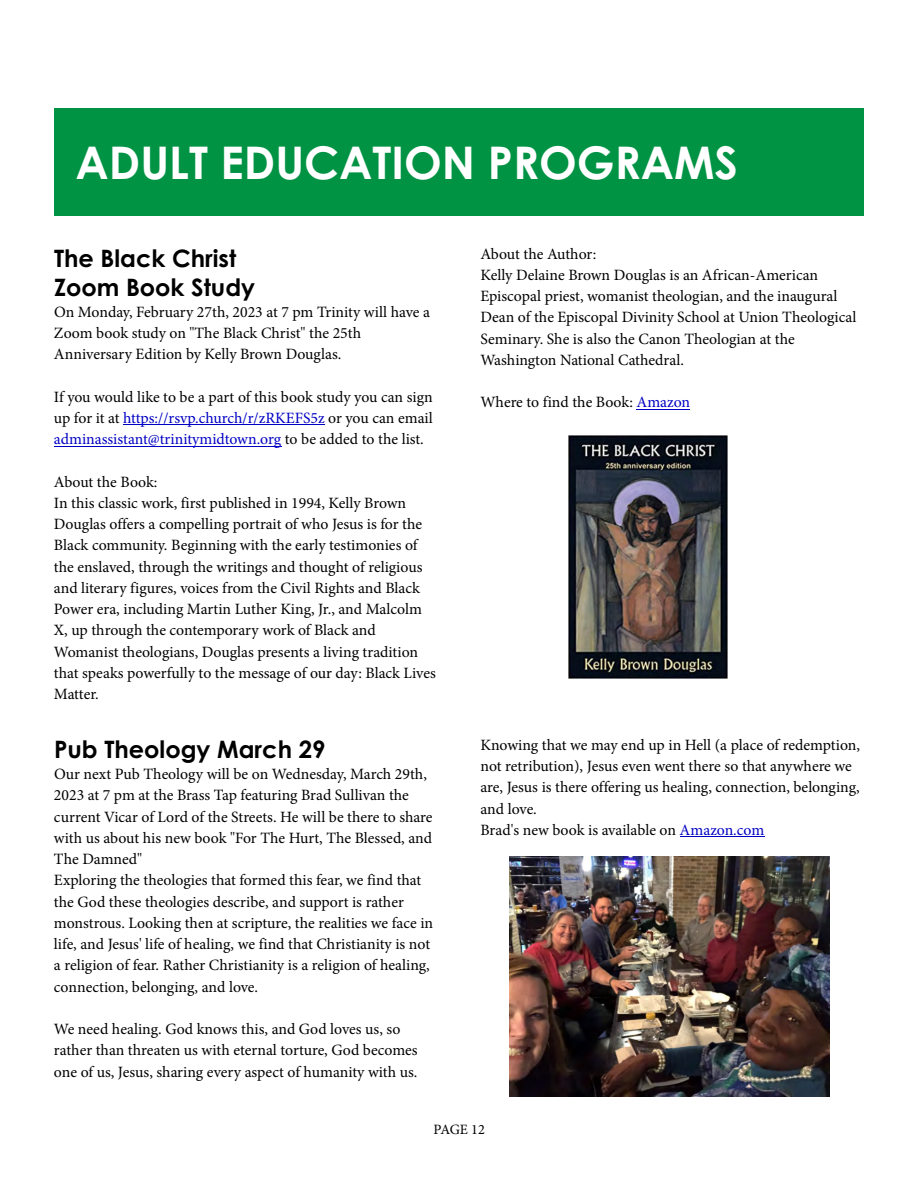
<style>
.page{position:relative;width:918px;height:1188px;background:#fff}
.page>*{position:absolute;margin:0;border:0;box-sizing:border-box;transform-origin:0 0}
.t1{font:700 45px "Century Gothic";color:#fff}
.t2{font:700 24px/29.1px "Century Gothic";color:#000}
.t3{font:15.75px/21.3px "Minion Pro";color:#000}
.t4{font:14.25px "Minion Pro";letter-spacing:-.015em;color:#000}
.s1{color:#0000c4}
</style>
<div class="page">
<hr style="left:123px;top:424px;width:202px;height:1px;background:#0000c4">
<hr style="left:54px;top:446px;width:227px;height:1px;background:#0000c4">
<hr style="left:637px;top:409px;width:53px;height:1px;background:#0000c4">
<hr style="left:680px;top:836px;width:84px;height:1px;background:#0000c4">
<div style="left:54px;top:108px;width:810px;height:108px;background:#009344"></div>
<img style="left:569px;top:436px;width:158px;height:243px">
<img style="left:510px;top:856px;width:319px;height:240px">
<h1 class="t1" style="left:76px;top:146px;width:664px">ADULT EDUCATION PROGRAMS</h1>
<h2 class="t2" style="left:54px;top:246px;width:203px">The Black Christ<br>Zoom Book Study</h2>
<p class="t3" style="left:54px;top:303px;width:378px">On Monday, February 27th, 2023 at 7 pm Trinity will have a<br>Zoom book study on "The Black Christ" the 25th<br>Anniversary Edition by Kelly Brown Douglas.</p>
<p class="t3" style="left:54px;top:388px;width:380px;text-align:justify">If you would like to be a part of this book study you can sign up for it at <span class="s1">https://rsvp.church/r/zRKEFS5z</span> or you can email <span class="s1">adminassistant@trinitymidtown.org</span> to be added to the list.</p>
<p class="t3" style="left:54px;top:473px;width:383px">About the Book:<br>In this classic work, first published in 1994, Kelly Brown Douglas offers a compelling portrait of who Jesus is for the Black community. Beginning with the early testimonies of the enslaved, through the writings and thought of religious and literary figures, voices from the Civil Rights and Black Power era, including Martin Luther King, Jr., and Malcolm X, up through the contemporary work of Black and Womanist theologians, Douglas presents a living tradition that speaks powerfully to the message of our day: Black Lives Matter.</p>
<h2 class="t2" style="left:54px;top:737px;width:273px">Pub Theology March 29</h2>
<p class="t3" style="left:54px;top:765px;width:381px">Our next Pub Theology will be on Wednesday, March 29th, 2023 at 7 pm at the Brass Tap featuring Brad Sullivan the current Vicar of Lord of the Streets. He will be there to share with us about his new book "For The Hurt, The Blessed, and The Damned"<br>Exploring the theologies that formed this fear, we find that the God these theologies describe, and support is rather monstrous. Looking then at scripture, the realities we face in life, and Jesus' life of healing, we find that Christianity is not a religion of fear. Rather Christianity is a religion of healing, connection, belonging, and love.</p>
<p class="t3" style="left:54px;top:1020px;width:365px">We need healing. God knows this, and God loves us, so rather than threaten us with eternal torture, God becomes one of us, Jesus, sharing every aspect of humanity with us.</p>
<p class="t3" style="left:481px;top:244px;width:377px">About the Author:<br>Kelly Delaine Brown Douglas is an African-American Episcopal priest, womanist theologian, and the inaugural Dean of the Episcopal Divinity School at Union Theological Seminary. She is also the Canon Theologian at the Washington National Cathedral.</p>
<p class="t3" style="left:481px;top:393px;width:211px">Where to find the Book: <span class="s1">Amazon</span></p>
<p class="t3" style="left:481px;top:736px;width:381px">Knowing that we may end up in Hell (a place of redemption, not retribution), Jesus even went there so that anywhere we are, Jesus is there offering us healing, connection, belonging, and love.<br>Brad's new book is available on <span class="s1">Amazon.com</span></p>
<p class="t4" style="left:434px;top:1123px;width:53px">PAGE 12</p>
</div>
